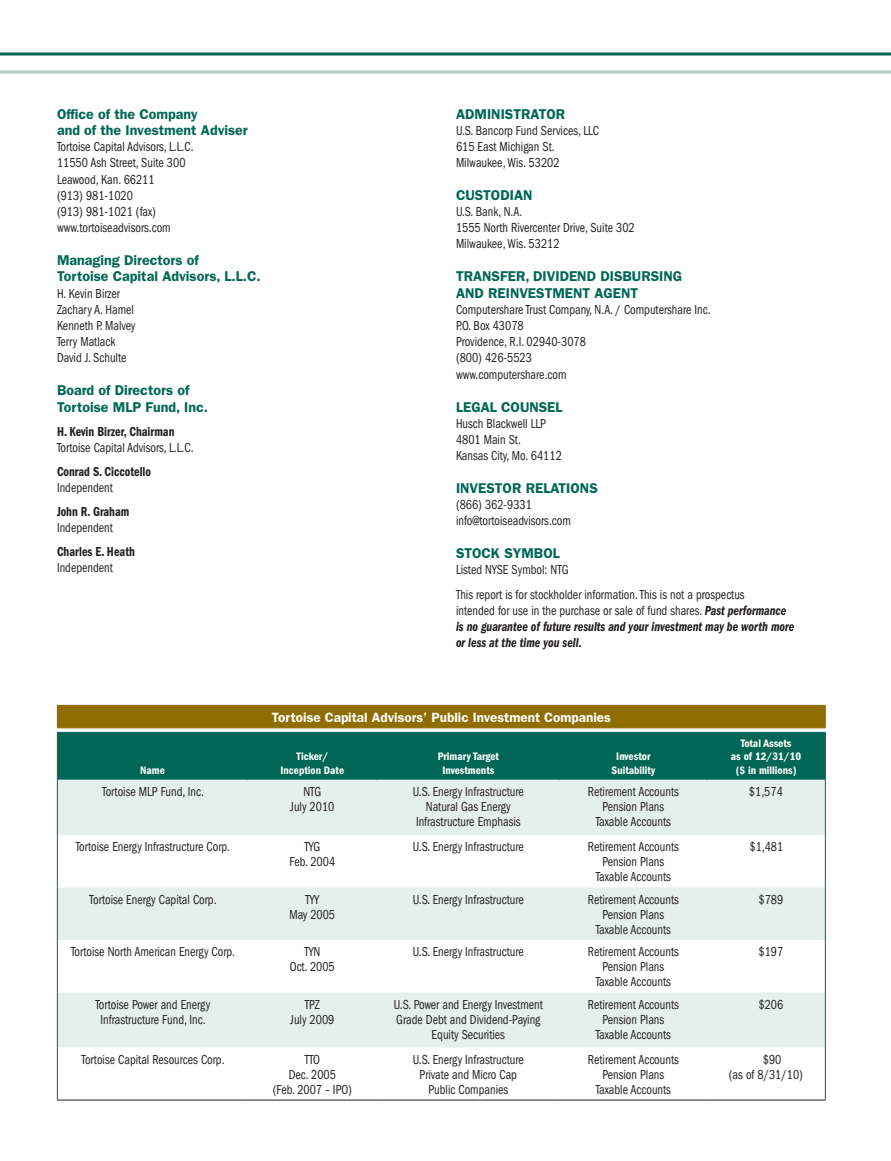
<style>
.page{position:relative;width:891px;height:1161px;background:#fff}
.page>*{position:absolute;margin:0;border:0;box-sizing:border-box;transform-origin:0 0}
.t1{font:600 14.25px/16.5px "Franklin Gothic";color:#006756}
.t2{font:condensed 13.5px/15px "Franklin Gothic";color:#231f20;text-align:center;scale:.9 1}
.t3{font:italic 600 condensed 13.5px/16px "Franklin Gothic";color:#231f20;scale:.9 1}
.t4{font:600 condensed 13.5px "Franklin Gothic";color:#231f20;scale:.9 1}
.t5{font:600 13.5px "Franklin Gothic";color:#fff}
.t6{font:600 condensed 11.25px/13.5px "Franklin Gothic";color:#fff;text-align:center}
.s1{font-weight:400;font-style:normal}
</style>
<div class="page">
<svg style="left:0;top:52px;width:891px;height:4px;background:#3f8c80"></svg>
<svg style="left:0;top:70px;width:891px;height:4px;background:#c3d8d4"></svg>
<svg style="left:58px;top:780px;width:767px;height:268px;fill:#e5f0ed"></svg>
<hr style="left:57px;top:780px;width:1px;height:55px;background:#006756">
<hr style="left:825px;top:780px;width:1px;height:55px;background:#006756">
<hr style="left:57px;top:835px;width:1px;height:52px;background:#006756">
<hr style="left:825px;top:835px;width:1px;height:52px;background:#006756">
<hr style="left:57px;top:887px;width:1px;height:53px;background:#006756">
<hr style="left:825px;top:887px;width:1px;height:53px;background:#006756">
<hr style="left:57px;top:940px;width:1px;height:52px;background:#006756">
<hr style="left:825px;top:940px;width:1px;height:52px;background:#006756">
<hr style="left:57px;top:992px;width:1px;height:56px;background:#006756">
<hr style="left:825px;top:992px;width:1px;height:56px;background:#006756">
<hr style="left:57px;top:1048px;width:1px;height:52px;background:#006756">
<hr style="left:825px;top:1048px;width:1px;height:52px;background:#006756">
<hr style="left:57px;top:705px;width:191px;height:1px;background:#906d00">
<hr style="left:248px;top:705px;width:129px;height:1px;background:#906d00">
<hr style="left:377px;top:705px;width:183px;height:1px;background:#906d00">
<hr style="left:560px;top:705px;width:147px;height:1px;background:#906d00">
<hr style="left:707px;top:705px;width:119px;height:1px;background:#906d00">
<svg style="left:57px;top:706px;width:769px;height:74px;background:#376f43"></svg>
<hr style="left:57px;top:728px;width:191px;height:1px;background:#906d00">
<hr style="left:248px;top:728px;width:129px;height:1px;background:#906d00">
<hr style="left:377px;top:728px;width:183px;height:1px;background:#906d00">
<hr style="left:560px;top:728px;width:147px;height:1px;background:#906d00">
<hr style="left:707px;top:728px;width:119px;height:1px;background:#906d00">
<hr style="left:57px;top:732px;width:191px;height:1px;background:#006756">
<hr style="left:57px;top:733px;width:1px;height:47px;background:#006756">
<hr style="left:248px;top:732px;width:129px;height:1px;background:#006756">
<hr style="left:248px;top:733px;width:1px;height:47px;background:#006756">
<hr style="left:377px;top:732px;width:183px;height:1px;background:#006756">
<hr style="left:376px;top:733px;width:1px;height:47px;background:#006756">
<hr style="left:560px;top:732px;width:147px;height:1px;background:#006756">
<hr style="left:560px;top:733px;width:1px;height:47px;background:#006756">
<hr style="left:707px;top:732px;width:119px;height:1px;background:#006756">
<hr style="left:706px;top:733px;width:1px;height:47px;background:#006756">
<hr style="left:825px;top:733px;width:1px;height:47px;background:#006756">
<hr style="left:57px;top:1100px;width:191px;height:1px;background:#231f20">
<hr style="left:248px;top:1100px;width:129px;height:1px;background:#231f20">
<hr style="left:377px;top:1100px;width:183px;height:1px;background:#231f20">
<hr style="left:560px;top:1100px;width:147px;height:1px;background:#231f20">
<hr style="left:707px;top:1100px;width:119px;height:1px;background:#231f20">
<p class="t1" style="left:57px;top:106px;width:192px">Office of the Company<br>and of the Investment Adviser</p>
<p class="t2" style="left:57px;top:139px;width:153px;line-height:16px;text-align:left">Tortoise Capital Advisors, L.L.C.<br>11550 Ash Street, Suite 300<br>Leawood, Kan. 66211<br>(913) 981-1020<br>(913) 981-1021 (fax) www.tortoiseadvisors.com</p>
<p class="t1" style="left:57px;top:252px;width:205px">Managing Directors of<br>Tortoise Capital Advisors, L.L.C.</p>
<p class="t2" style="left:57px;top:285px;width:89px;line-height:16px;text-align:left">H. Kevin Birzer<br>Zachary A. Hamel<br>Kenneth P. Malvey<br>Terry Matlack<br>David J. Schulte</p>
<p class="t1" style="left:57px;top:382px;width:153px">Board of Directors of<br>Tortoise MLP Fund, Inc.</p>
<p class="t4" style="left:57px;top:423px;width:132px">H. Kevin Birzer, Chairman</p>
<p class="t2" style="left:57px;top:440px;width:153px">Tortoise Capital Advisors, L.L.C.</p>
<p class="t4" style="left:57px;top:463px;width:106px">Conrad S. Ciccotello</p>
<p class="t2" style="left:57px;top:480px;width:64px">Independent</p>
<p class="t4" style="left:57px;top:504px;width:82px">John R. Graham</p>
<p class="t2" style="left:57px;top:520px;width:64px">Independent</p>
<p class="t4" style="left:57px;top:544px;width:88px">Charles E. Heath</p>
<p class="t2" style="left:57px;top:560px;width:64px">Independent</p>
<p class="t1" style="left:456px;top:106px;width:18px">Admini</p>
<p class="t1" style="left:505px;top:106px;width:18px">strat</p>
<p class="t1" style="left:546px;top:106px;width:16px">or</p>
<p class="t2" style="left:456px;top:122px;width:161px;line-height:16px;text-align:left">U.S. Bancorp Fund Services, LLC<br>615 East Michigan St.<br>Milwaukee, Wis. 53202</p>
<p class="t1" style="left:456px;top:187px;width:53px">Custodian</p>
<p class="t2" style="left:456px;top:204px;width:200px;line-height:16px;text-align:left">U.S. Bank, N.A.<br>1555 North Rivercenter Drive, Suite 302<br>Milwaukee, Wis. 53212</p>
<p class="t1" style="left:456px;top:268px;width:18px">Tran</p>
<p class="t1" style="left:492px;top:268px;width:51px">sfer, dividend</p>
<p class="t1" style="left:600px;top:268px;width:67px">disbursing</p>
<p class="t1" style="left:456px;top:285px;width:11px">and</p>
<p class="t1" style="left:488px;top:285px;width:9px">reinve</p>
<p class="t1" style="left:536px;top:285px;width:19px">stment</p>
<p class="t1" style="left:595px;top:285px;width:10px">agent</p>
<p class="t2" style="left:456px;top:302px;width:284px;line-height:16px;text-align:left">Computershare Trust Company, N.A. / Computershare Inc.<br>P.O. Box 43078<br>Providence, R.I. 02940-3078<br>(800) 426-5523<br>www.computershare.com</p>
<p class="t1" style="left:456px;top:398px;width:17px">Legal</p>
<p class="t1" style="left:501px;top:398px;width:55px">Counsel</p>
<p class="t2" style="left:456px;top:415px;width:119px;line-height:16px;text-align:left">Husch Blackwell LLP<br>4801 Main St.<br>Kansas City, Mo. 64112</p>
<p class="t1" style="left:456px;top:480px;width:14px">Inve</p>
<p class="t1" style="left:486px;top:480px;width:57px">stor Relati</p>
<p class="t1" style="left:571px;top:480px;width:29px">ons</p>
<p class="t2" style="left:456px;top:497px;width:129px;line-height:16px;text-align:left">(866) 362-9331 info@tortoiseadvisors.com</p>
<p class="t1" style="left:456px;top:545px;width:102px">stock symbol</p>
<p class="t2" style="left:456px;top:558px;width:322px;line-height:24.5px;text-align:left">Listed NYSE Symbol: NTG<br>This report is for stockholder information. This is not a prospectus</p>
<p class="t3" style="left:456px;top:602px;width:377px"><span class="s1">intended for use in the purchase or sale of fund shares.</span> Past performance is no guarantee of future results and your investment may be worth more or less at the time you sell.</p>
<p class="t6" style="left:140px;top:763px;width:26px">Name</p>
<p class="t5" style="left:272px;top:709px;width:341px">Tortoise Capital Advisors’ Public Investment Companies</p>
<p class="t6" style="left:280px;top:750px;width:65px">Ticker/<br>Inception Date</p>
<p class="t6" style="left:438px;top:750px;width:63px">Primary Target<br>Investments</p>
<p class="t6" style="left:612px;top:750px;width:45px">Investor<br>Suitability</p>
<p class="t6" style="left:731px;top:736px;width:72px">Total Assets<br>as of 12/31/10 ($ in millions)</p>
<p class="t2" style="left:102px;top:784px;width:115px">Tortoise MLP Fund, Inc.</p>
<p class="t2" style="left:290px;top:784px;width:51px">NTG<br>July 2010</p>
<p class="t2" style="left:413px;top:784px;width:125px">U.S. Energy Infrastructure<br>Natural Gas Energy<br>Infrastructure Emphasis</p>
<p class="t2" style="left:588px;top:784px;width:103px">Retirement Accounts<br>Pension Plans<br>Taxable Accounts</p>
<p class="t2" style="left:749px;top:784px;width:39px">$1,574</p>
<p class="t2" style="left:76px;top:839px;width:173px">Tortoise Energy Infrastructure Corp.</p>
<p class="t2" style="left:290px;top:839px;width:52px">TYG<br>Feb. 2004</p>
<p class="t2" style="left:413px;top:839px;width:125px">U.S. Energy Infrastructure</p>
<p class="t2" style="left:588px;top:839px;width:103px">Retirement Accounts<br>Pension Plans<br>Taxable Accounts</p>
<p class="t2" style="left:749px;top:839px;width:39px">$1,481</p>
<p class="t2" style="left:90px;top:892px;width:143px">Tortoise Energy Capital Corp.</p>
<p class="t2" style="left:290px;top:892px;width:52px">TYY<br>May 2005</p>
<p class="t2" style="left:413px;top:892px;width:125px">U.S. Energy Infrastructure</p>
<p class="t2" style="left:588px;top:892px;width:103px">Retirement Accounts<br>Pension Plans<br>Taxable Accounts</p>
<p class="t2" style="left:759px;top:892px;width:29px">$789</p>
<p class="t2" style="left:71px;top:944px;width:184px">Tortoise North American Energy Corp.</p>
<p class="t2" style="left:290px;top:944px;width:51px">TYN<br>Oct. 2005</p>
<p class="t2" style="left:413px;top:944px;width:125px">U.S. Energy Infrastructure</p>
<p class="t2" style="left:588px;top:944px;width:103px">Retirement Accounts<br>Pension Plans<br>Taxable Accounts</p>
<p class="t2" style="left:759px;top:944px;width:29px">$197</p>
<p class="t2" style="left:95px;top:997px;width:129px">Tortoise Power and Energy<br>Infrastructure Fund, Inc.</p>
<p class="t2" style="left:290px;top:997px;width:51px">TPZ<br>July 2009</p>
<p class="t2" style="left:394px;top:997px;width:167px">U.S. Power and Energy Investment<br>Grade Debt and Dividend-Paying<br>Equity Securities</p>
<p class="t2" style="left:588px;top:997px;width:103px">Retirement Accounts<br>Pension Plans<br>Taxable Accounts</p>
<p class="t2" style="left:759px;top:997px;width:29px">$206</p>
<p class="t2" style="left:82px;top:1052px;width:160px">Tortoise Capital Resources Corp.</p>
<p class="t2" style="left:273px;top:1052px;width:90px">TTO<br>Dec. 2005<br>(Feb. 2007 – IPO)</p>
<p class="t2" style="left:413px;top:1052px;width:125px">U.S. Energy Infrastructure<br>Private and Micro Cap<br>Public Companies</p>
<p class="t2" style="left:588px;top:1052px;width:103px">Retirement Accounts<br>Pension Plans<br>Taxable Accounts</p>
<p class="t2" style="left:729px;top:1052px;width:84px;text-align:left;text-indent:34px">$90<br>(as of 8/31/10)</p>
</div>
